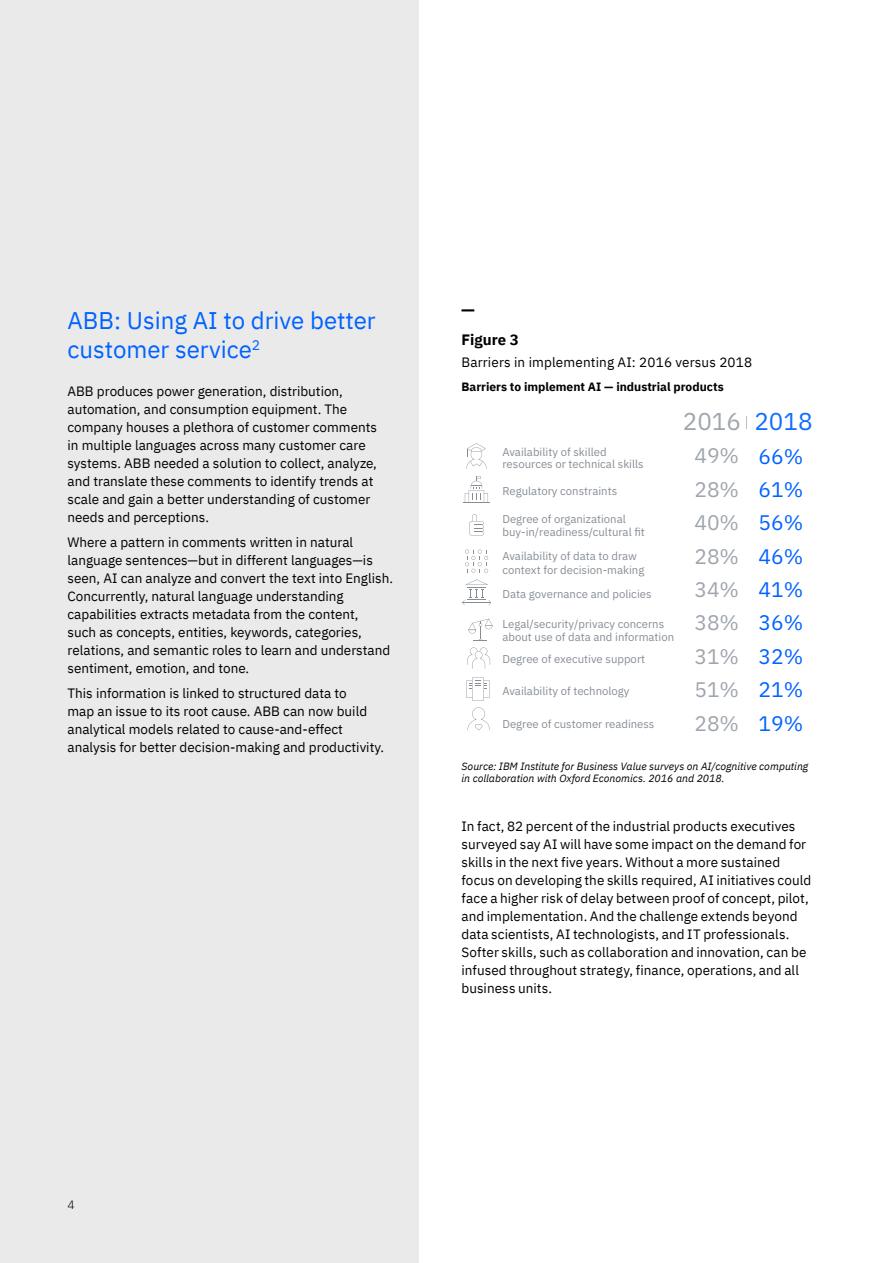
<style>
.page{position:relative;width:893px;height:1263px;background:#fff}
.page>*{position:absolute;margin:0;border:0;box-sizing:border-box;transform-origin:0 0}
.t1{font:24.3px "IBM Plex Sans";color:#9fa5ad}
.t2{font:24px/28.8px "IBM Plex Sans";color:#0062ff}
.t3{font:21px/33.5px "IBM Plex Sans";color:#9fa5ad;text-align:justify}
.t4{font:21px/33.5px "IBM Plex Sans";color:#0062ff;text-align:justify}
.t5{font:700 15px "IBM Plex Sans";color:#000}
.t6{font:13.5px/18px "IBM Plex Sans";color:#000}
.t7{font:700 12px "IBM Plex Sans";color:#000}
.t8{font:300 12px "IBM Plex Sans";color:#000}
.t9{font:11.4px/13.4px "IBM Plex Sans";color:#868d95}
.t10{font:italic 10.5px/12.6px "IBM Plex Sans";color:#000}
.s1{color:#0f6dff}
</style>
<div class="page">
<div style="left:0;top:0;width:419px;height:1263px;background:#eaeaea"></div>
<svg style="left:461px;top:309px;width:13px;height:2px"></svg>
<svg style="left:746px;top:416px;width:1px;height:12px"></svg>
<svg style="left:466px;top:443px;width:21px;height:26px"></svg>
<svg style="left:463px;top:476px;width:27px;height:27px"></svg>
<svg style="left:469px;top:514px;width:15px;height:22px"></svg>
<svg style="left:462px;top:579px;width:29px;height:26px"></svg>
<svg style="left:465px;top:550px;width:23px;height:23px"></svg>
<svg style="left:466px;top:677px;width:23px;height:23px"></svg>
<svg style="left:467px;top:618px;width:26px;height:51px"></svg>
<svg style="left:467px;top:707px;width:23px;height:23px"></svg>
<h2 class="t2" style="left:68px;top:304px;width:310px">ABB: Using AI to drive better customer service<sup>2</sup></h2>
<p class="t6" style="left:68px;top:381px;width:311px">ABB produces power generation, distribution, automation, and consumption equipment. The company houses a plethora of customer comments in multiple languages across many customer care systems. ABB needed a solution to collect, analyze, and translate these comments to identify trends at scale and gain a better understanding of customer needs and perceptions.</p>
<p class="t6" style="left:68px;top:532px;width:327px">Where a pattern in comments written in natural language sentences—but in different languages—is seen, AI can analyze and convert the text into English.<br>Concurrently, natural language understanding capabilities extracts metadata from the content,<br>such as concepts, entities, keywords, categories, relations, and semantic roles to learn and understand sentiment, emotion, and tone.</p>
<p class="t6" style="left:68px;top:683px;width:318px">This information is linked to structured data to<br>map an issue to its root cause. ABB can now build analytical models related to cause-and-effect analysis for better decision-making and productivity.</p>
<p class="t5" style="left:461px;top:328px;width:59px">Figure 3</p>
<p class="t6" style="left:461px;top:352px;width:292px">Barriers in implementing AI: 2016 versus 2018</p>
<p class="t7" style="left:461px;top:378px;width:264px">Barriers to implement AI — industrial products</p>
<h1 class="t1" style="left:683px;top:403px;width:131px">2016 <span class="s1">2018</span></h1>
<h3 class="t3" style="left:694px;top:438px;width:46px">49% 28% 40% 28% 34% 38% 31% 51% 28%</h3>
<h3 class="t4" style="left:759px;top:438px;width:46px">66% 61% 56% 46% 41% 36% 32% 21% 19%</h3>
<p class="t10" style="left:461px;top:759px;width:348px">Source: IBM Institute for Business Value surveys on AI/cognitive computing in collaboration with Oxford Economics. 2016 and 2018.</p>
<p class="t9" style="left:502px;top:444px;width:143px;line-height:12.9px">Availability of skilled resources or technical skills</p>
<p class="t9" style="left:502px;top:483px;width:116px">Regulatory constraints</p>
<p class="t9" style="left:502px;top:511px;width:144px">Degree of organizational buy-in/readiness/cultural fit</p>
<p class="t9" style="left:502px;top:549px;width:143px">Availability of data to draw context for decision-making</p>
<p class="t9" style="left:502px;top:587px;width:151px">Data governance and policies</p>
<p class="t9" style="left:502px;top:616px;width:173px">Legal/security/privacy concerns about use of data and information</p>
<p class="t9" style="left:502px;top:651px;width:144px">Degree of executive support</p>
<p class="t9" style="left:502px;top:684px;width:129px">Availability of technology</p>
<p class="t9" style="left:502px;top:716px;width:153px">Degree of customer readiness</p>
<p class="t6" style="left:461px;top:816px;width:351px">In fact, 82 percent of the industrial products executives surveyed say AI will have some impact on the demand for skills in the next five years. Without a more sustained focus on developing the skills required, AI initiatives could face a higher risk of delay between proof of concept, pilot, and implementation. And the challenge extends beyond data scientists, AI technologists, and IT professionals.<br>Softer skills, such as collaboration and innovation, can be infused throughout strategy, finance, operations, and all business units.</p>
<p class="t8" style="left:68px;top:1196px;width:9px">4</p>
</div>
